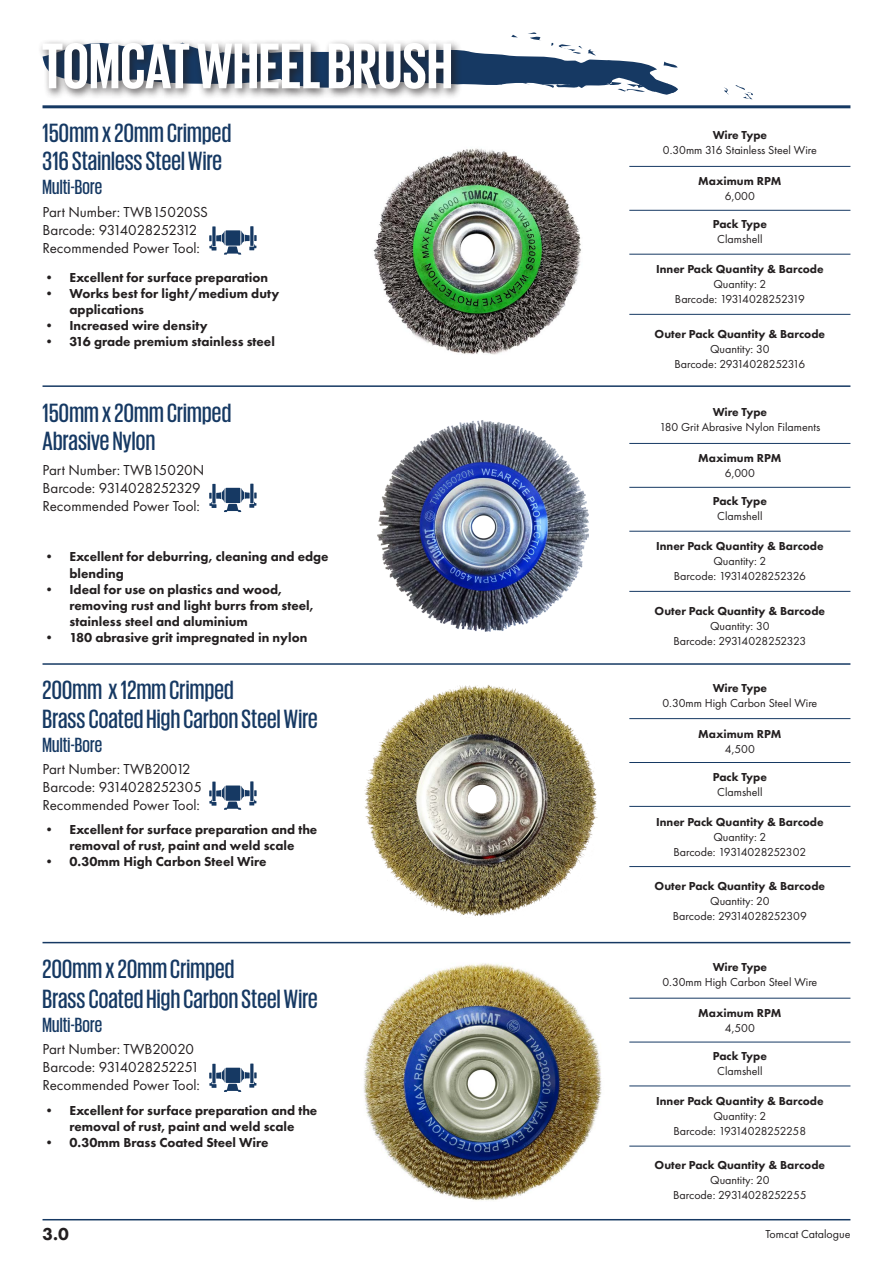
<style>
.page{position:relative;width:893px;height:1263px;background:#fff}
.page>*{position:absolute;margin:0;border:0;box-sizing:border-box;transform-origin:0 0}
.t1{font:500 27px/28.5px "Giorgio Sans";letter-spacing:.01em;color:#163963}
.t2{font:500 21px "Giorgio Sans";letter-spacing:.01em;color:#163963}
.t3{font:800 18px "Futura PT";color:#231f20}
.t4{font:15px/18px "Futura PT";color:#231f20}
.t5{font:800 13.5px/16.2px "Futura PT";color:#231f20}
.t6{font:12px/15px "Futura PT";color:#231f20;text-align:center}
.t7{font:800 12px "Futura PT";color:#231f20}
</style>
<div class="page">
<svg style="left:724px;top:85px;width:29px;height:14px"></svg>
<div style="left:38px;top:38px;width:424px;height:62px;background:#231f20;opacity:.75"></div>
<svg style="left:43px;top:32px;width:635px;height:63px"></svg>
<hr style="left:43px;top:105px;width:807px;height:3px;background:#163963">
<hr style="left:43px;top:663px;width:807px;height:2px;background:#163963">
<hr style="left:43px;top:385px;width:807px;height:2px;background:#163963">
<hr style="left:43px;top:1219px;width:807px;height:1px;background:#163963">
<hr style="left:629px;top:166px;width:221px;height:1px;background:#163963">
<hr style="left:43px;top:942px;width:807px;height:1px;background:#163963">
<hr style="left:629px;top:210px;width:221px;height:1px;background:#163963">
<hr style="left:629px;top:254px;width:221px;height:1px;background:#163963">
<hr style="left:629px;top:314px;width:221px;height:1px;background:#163963">
<hr style="left:629px;top:443px;width:221px;height:1px;background:#163963">
<hr style="left:629px;top:487px;width:221px;height:1px;background:#163963">
<hr style="left:629px;top:531px;width:221px;height:1px;background:#163963">
<hr style="left:629px;top:591px;width:221px;height:1px;background:#163963">
<hr style="left:629px;top:718px;width:221px;height:1px;background:#163963">
<hr style="left:629px;top:762px;width:221px;height:1px;background:#163963">
<hr style="left:629px;top:806px;width:221px;height:1px;background:#163963">
<hr style="left:629px;top:866px;width:221px;height:1px;background:#163963">
<hr style="left:629px;top:998px;width:221px;height:1px;background:#163963">
<hr style="left:629px;top:1042px;width:221px;height:1px;background:#163963">
<hr style="left:629px;top:1085px;width:221px;height:1px;background:#163963">
<hr style="left:629px;top:1146px;width:221px;height:1px;background:#163963">
<svg style="left:212px;top:226px;width:4px;height:20px"></svg>
<hr style="left:250px;top:226px;width:3px;height:20px;background:#163963">
<svg style="left:209px;top:230px;width:48px;height:25px"></svg>
<svg style="left:212px;top:484px;width:4px;height:19px"></svg>
<hr style="left:250px;top:484px;width:3px;height:19px;background:#163963">
<svg style="left:209px;top:488px;width:48px;height:24px"></svg>
<svg style="left:212px;top:781px;width:4px;height:20px"></svg>
<hr style="left:250px;top:781px;width:3px;height:20px;background:#163963">
<svg style="left:209px;top:785px;width:48px;height:25px"></svg>
<svg style="left:212px;top:1064px;width:4px;height:19px"></svg>
<svg style="left:225px;top:1067px;width:15px;height:16px"></svg>
<hr style="left:250px;top:1063px;width:3px;height:20px;background:#163963">
<svg style="left:209px;top:1068px;width:48px;height:24px"></svg>
<img style="left:377px;top:420px;width:212px;height:211px">
<img style="left:364px;top:963px;width:238px;height:237px">
<img style="left:364px;top:685px;width:234px;height:232px">
<img style="left:373px;top:148px;width:208px;height:207px">
<h1 class="t1" style="left:43px;top:118px;width:190px">150mm x 20mm Crimped<br>316 Stainless Steel Wire</h1>
<h2 class="t2" style="left:43px;top:177px;width:61px">Multi-Bore</h2>
<p class="t4" style="left:43px;top:203px;width:167px">Part Number: TWB15020SS<br>Barcode: 9314028252312<br>Recommended Power Tool:</p>
<p class="t5" style="left:43px;top:269px;width:227px">• Excellent for surface preparation</p>
<p class="t5" style="left:70px;top:285px;width:211px;text-indent:-27px">• Works best for light/medium duty applications</p>
<p class="t5" style="left:43px;top:317px;width:167px">• Increased wire density</p>
<p class="t5" style="left:43px;top:334px;width:234px">• 316 grade premium stainless steel</p>
<h1 class="t1" style="left:43px;top:398px;width:190px">150mm x 20mm Crimped<br>Abrasive Nylon</h1>
<p class="t4" style="left:43px;top:461px;width:163px">Part Number: TWB15020N<br>Barcode: 9314028252329<br>Recommended Power Tool:</p>
<p class="t5" style="left:70px;top:548px;width:261px;text-indent:-27px">• Excellent for deburring, cleaning and edge blending</p>
<p class="t5" style="left:70px;top:581px;width:245px;text-indent:-27px">• Ideal for use on plastics and wood, removing rust and light burrs from steel, stainless steel and aluminium</p>
<p class="t5" style="left:43px;top:629px;width:266px">• 180 abrasive grit impregnated in nylon</p>
<h1 class="t1" style="left:43px;top:675px;width:277px">200mm x 12mm Crimped<br>Brass Coated High Carbon Steel Wire</h1>
<h2 class="t2" style="left:43px;top:734px;width:61px">Multi-Bore</h2>
<p class="t4" style="left:43px;top:759px;width:161px">Part Number: TWB20012<br>Barcode: 9314028252305<br>Recommended Power Tool:</p>
<p class="t5" style="left:43px;top:821px;width:276px;text-align:center">• Excellent for surface preparation and the removal of rust, paint and weld scale</p>
<p class="t5" style="left:43px;top:854px;width:225px">• 0.30mm High Carbon Steel Wire</p>
<h1 class="t1" style="left:43px;top:953px;width:277px;line-height:30px">200mm x 20mm Crimped<br>Brass Coated High Carbon Steel Wire</h1>
<h2 class="t2" style="left:43px;top:1015px;width:61px">Multi-Bore</h2>
<p class="t4" style="left:43px;top:1040px;width:159px">Part Number: TWB20020<br>Barcode: 9314028252251<br>Recommended Power Tool:</p>
<p class="t5" style="left:43px;top:1102px;width:276px;text-align:center">• Excellent for surface preparation and the removal of rust, paint and weld scale</p>
<p class="t5" style="left:43px;top:1134px;width:228px">• 0.30mm Brass Coated Steel Wire</p>
<p class="t7" style="left:713px;top:128px;width:56px">Wire Type</p>
<p class="t6" style="left:663px;top:143px;width:156px">0.30mm 316 Stainless Steel Wire</p>
<p class="t7" style="left:698px;top:174px;width:85px">Maximum RPM</p>
<p class="t6" style="left:725px;top:189px;width:31px">6,000</p>
<p class="t7" style="left:713px;top:217px;width:56px">Pack Type</p>
<p class="t6" style="left:717px;top:232px;width:47px">Clamshell</p>
<p class="t7" style="left:656px;top:262px;width:169px">Inner Pack Quantity &amp; Barcode</p>
<p class="t6" style="left:675px;top:277px;width:131px">Quantity: 2<br>Barcode: 19314028252319</p>
<p class="t7" style="left:655px;top:326px;width:172px">Outer Pack Quantity &amp; Barcode</p>
<p class="t6" style="left:674px;top:341px;width:132px">Quantity: 30<br>Barcode: 29314028252316</p>
<p class="t7" style="left:713px;top:405px;width:56px">Wire Type</p>
<p class="t6" style="left:659px;top:420px;width:162px">180 Grit Abrasive Nylon Filaments</p>
<p class="t7" style="left:698px;top:451px;width:85px">Maximum RPM</p>
<p class="t6" style="left:725px;top:466px;width:31px">6,000</p>
<p class="t7" style="left:713px;top:494px;width:56px">Pack Type</p>
<p class="t6" style="left:717px;top:509px;width:47px">Clamshell</p>
<p class="t7" style="left:656px;top:539px;width:169px">Inner Pack Quantity &amp; Barcode</p>
<p class="t6" style="left:674px;top:554px;width:133px">Quantity: 2<br>Barcode: 19314028252326</p>
<p class="t7" style="left:655px;top:603px;width:172px">Outer Pack Quantity &amp; Barcode</p>
<p class="t6" style="left:673px;top:618px;width:134px">Quantity: 30<br>Barcode: 29314028252323</p>
<p class="t7" style="left:713px;top:680px;width:56px">Wire Type</p>
<p class="t6" style="left:662px;top:695px;width:156px">0.30mm High Carbon Steel Wire</p>
<p class="t7" style="left:698px;top:726px;width:85px">Maximum RPM</p>
<p class="t6" style="left:725px;top:741px;width:31px">4,500</p>
<p class="t7" style="left:713px;top:769px;width:56px">Pack Type</p>
<p class="t6" style="left:717px;top:784px;width:47px">Clamshell</p>
<p class="t7" style="left:656px;top:814px;width:169px">Inner Pack Quantity &amp; Barcode</p>
<p class="t6" style="left:673px;top:829px;width:135px">Quantity: 2<br>Barcode: 19314028252302</p>
<p class="t7" style="left:655px;top:878px;width:172px">Outer Pack Quantity &amp; Barcode</p>
<p class="t6" style="left:673px;top:893px;width:135px">Quantity: 20<br>Barcode: 29314028252309</p>
<p class="t7" style="left:713px;top:960px;width:56px">Wire Type</p>
<p class="t6" style="left:662px;top:975px;width:156px">0.30mm High Carbon Steel Wire</p>
<p class="t7" style="left:698px;top:1006px;width:85px">Maximum RPM</p>
<p class="t6" style="left:725px;top:1021px;width:31px">4,500</p>
<p class="t7" style="left:713px;top:1048px;width:56px">Pack Type</p>
<p class="t6" style="left:717px;top:1063px;width:47px">Clamshell</p>
<p class="t7" style="left:656px;top:1094px;width:169px">Inner Pack Quantity &amp; Barcode</p>
<p class="t6" style="left:674px;top:1109px;width:134px">Quantity: 2<br>Barcode: 19314028252258</p>
<p class="t7" style="left:655px;top:1158px;width:172px">Outer Pack Quantity &amp; Barcode</p>
<p class="t6" style="left:673px;top:1173px;width:135px">Quantity: 20<br>Barcode: 29314028252255</p>
<h3 class="t3" style="left:43px;top:1223px;width:28px">3.0</h3>
<p class="t6" style="left:765px;top:1226px;width:86px">Tomcat Catalogue</p>
</div>
